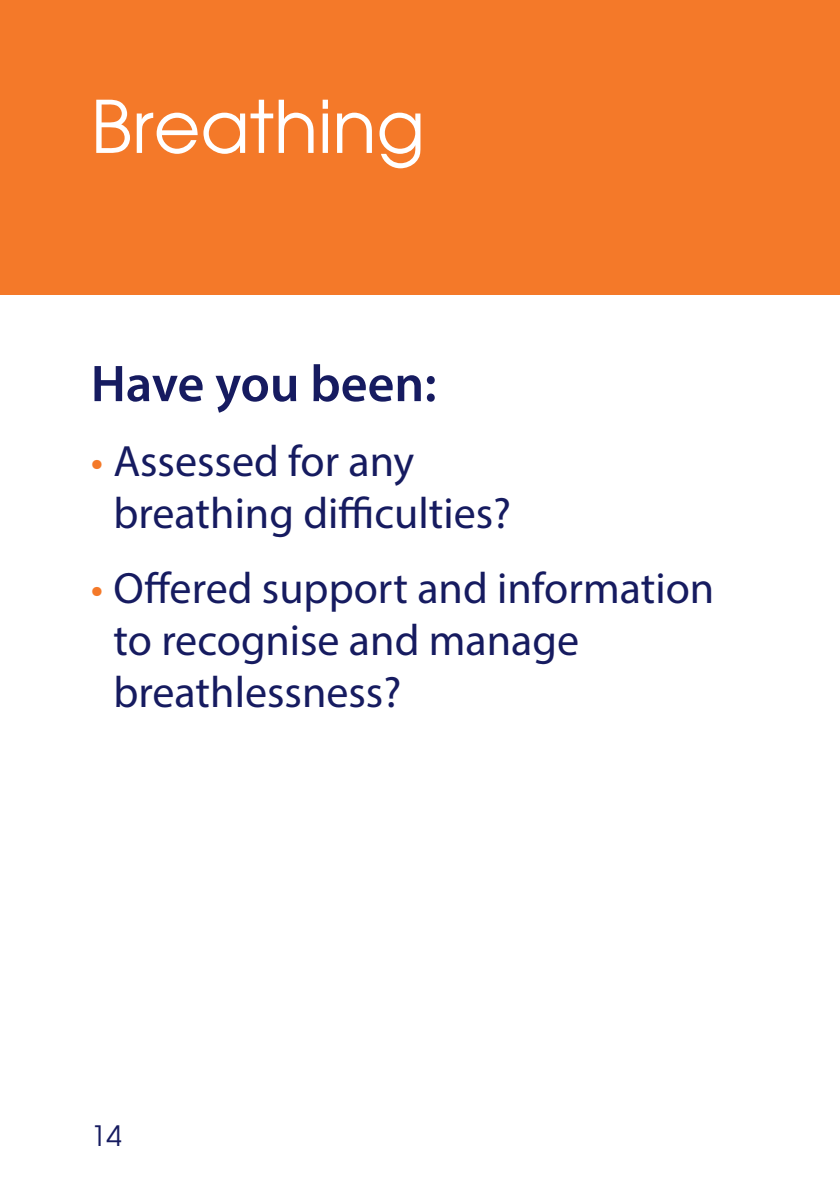
<style>
.page{position:relative;width:840px;height:1191px;background:#fff}
.page>*{position:absolute;margin:0;border:0;box-sizing:border-box;transform-origin:0 0}
.t1{font:72px "Avant Garde";color:#fff}
.t2{font:600 52px "Myriad Pro";color:#161b60}
.t3{font:44px/52px "Myriad Pro";color:#161b60}
.t4{font:28px "Avant Garde";color:#161b60}
.s1{color:#f47929}
</style>
<div class="page">
<div style="left:0;top:0;width:839px;height:295px;background:#f47929"></div>
<h1 class="t1" style="left:91px;top:99px;width:335px">Breathing</h1>
<p class="t2" style="left:91px;top:364px;width:347px">Have you been:</p>
<p class="t3" style="left:113px;top:439px;width:399px;text-indent:-23px"><span class="s1">•</span> Assessed for any breathing diiculties?</p>
<p class="t3" style="left:113px;top:565px;width:602px;text-indent:-23px"><span class="s1">•</span> Ofered support and information to recognise and manage breathlessness?</p>
<p class="t4" style="left:91px;top:1124px;width:33px">14</p>
</div>
